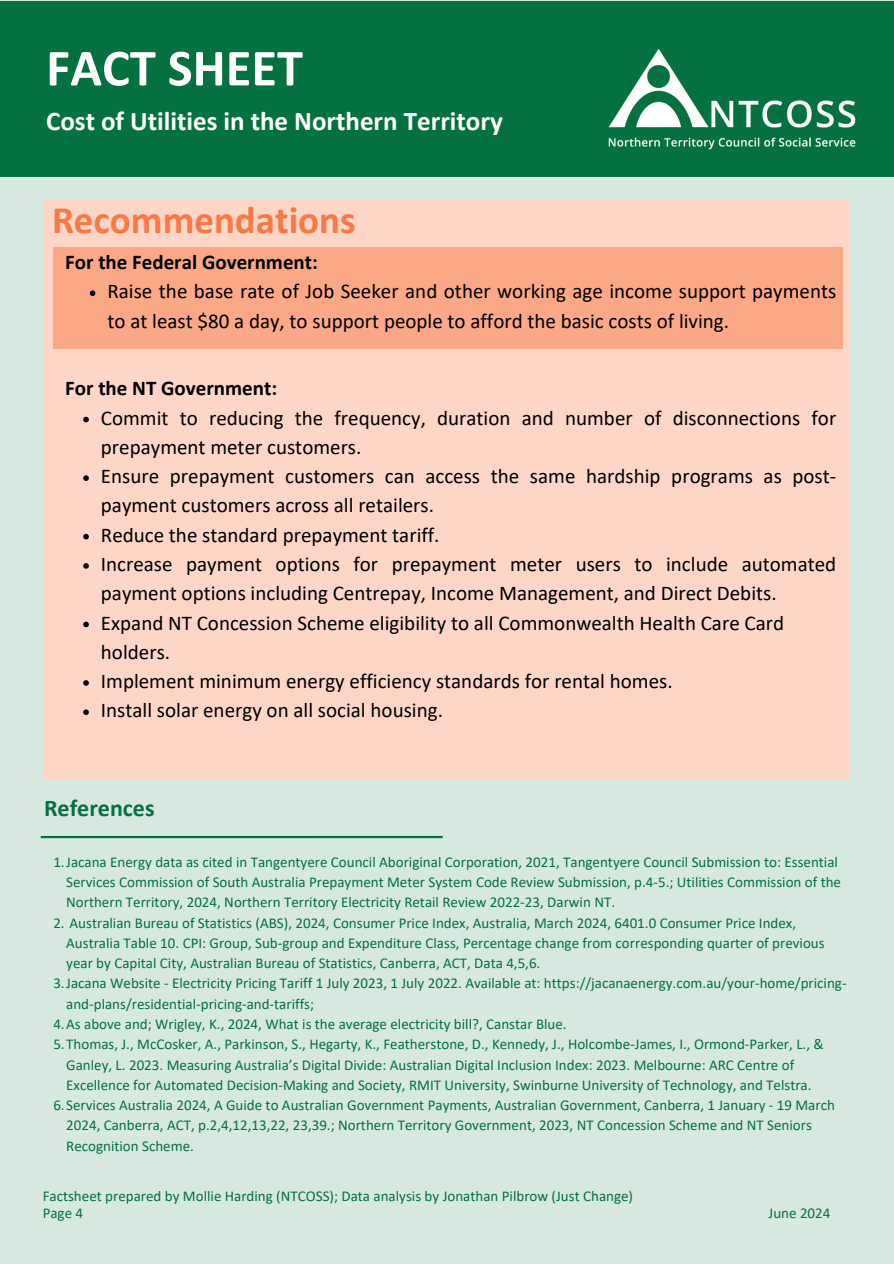
<style>
.page{position:relative;width:894px;height:1264px;background:#fff}
.page>*{position:absolute;margin:0;border:0;box-sizing:border-box;transform-origin:0 0}
.t1{font:700 52.5px "Calibri";color:#fff}
.t2{font:700 39px "Calibri";color:#fa7845}
.t3{font:700 27px "Calibri";color:#fff}
.t4{font:700 24px "Calibri";color:#057141}
.t5{font:21px/29.2px "Calibri";color:#000}
.t6{font:700 21px "Calibri";color:#000}
.t7{font:15px/20.2px "Calibri";color:#057141}
</style>
<div class="page">
<div style="left:0;top:0;width:893px;height:1263px;background:#d7e8e1"></div>
<div style="left:43px;top:199px;width:806px;height:580px;background:#fdd6c7"></div>
<div style="left:53px;top:247px;width:789px;height:101px;background:#fba887"></div>
<div style="left:0;top:2px;width:893px;height:175px;background:#057141"></div>
<img style="left:608px;top:49px;width:246px;height:100px">
<hr style="left:41px;top:836px;width:401px;height:2px;background:#057141">
<svg style="left:83px;top:417px;width:6px;height:5px"></svg>
<svg style="left:83px;top:475px;width:6px;height:6px"></svg>
<svg style="left:83px;top:534px;width:6px;height:5px"></svg>
<svg style="left:83px;top:563px;width:6px;height:5px"></svg>
<svg style="left:83px;top:621px;width:6px;height:6px"></svg>
<svg style="left:83px;top:680px;width:6px;height:5px"></svg>
<svg style="left:83px;top:709px;width:6px;height:6px"></svg>
<svg style="left:90px;top:290px;width:5px;height:6px"></svg>
<p class="t1" style="left:46px;top:46px;width:258px">FACT SHEET</p>
<p class="t3" style="left:46px;top:110px;width:458px">Cost of Utilities in the Northern Territory</p>
<p class="t2" style="left:52px;top:204px;width:305px">Recommendations</p>
<h4 class="t6" style="left:65px;top:253px;width:254px">For the Federal Government:</h4>
<p class="t5" style="left:107px;top:278px;width:730px">Raise the base rate of Job Seeker and other working age income support payments to at least $80 a day, to support people to afford the basic costs of living.</p>
<p class="t6" style="left:65px;top:379px;width:213px">For the NT Government:</p>
<p class="t5" style="left:101px;top:405px;width:736px">Commit to reducing the frequency, duration and number of disconnections for prepayment meter customers.</p>
<h3 class="t5" style="left:101px;top:463px;width:736px">Ensure prepayment customers can access the same hardship programs as post&shy;payment customers across all retailers.</h3>
<h2 class="t5" style="left:101px;top:522px;width:340px">Reduce the standard prepayment tariff.</h2>
<h5 class="t5" style="left:101px;top:551px;width:736px">Increase payment options for prepayment meter users to include automated payment options including Centrepay, Income Management, and Direct Debits.</h5>
<p class="t5" style="left:101px;top:609px;width:684px">Expand NT Concession Scheme eligibility to all Commonwealth Health Care Card holders.</p>
<h5 class="t5" style="left:101px;top:668px;width:573px">Implement minimum energy efficiency standards for rental homes.</h5>
<p class="t5" style="left:101px;top:697px;width:343px">Install solar energy on all social housing.</p>
<p class="t4" style="left:44px;top:798px;width:112px">References</p>
<p class="t7" style="left:66px;top:853px;width:776px;text-indent:-13px">1.Jacana Energy data as cited in Tangentyere Council Aboriginal Corporation, 2021, Tangentyere Council Submission to: Essential<br>Services Commission of South Australia Prepayment Meter System Code Review Submission, p.4-5.; Utilities Commission of the<br>Northern Territory, 2024, Northern Territory Electricity Retail Review 2022‑23, Darwin NT.</p>
<p class="t7" style="left:66px;top:913px;width:759px;text-indent:-13px">2. Australian Bureau of Statistics (ABS), 2024, Consumer Price Index, Australia, March 2024, 6401.0 Consumer Price Index,<br>Australia Table 10. CPI: Group, Sub-group and Expenditure Class, Percentage change from corresponding quarter of previous year by Capital City, Australian Bureau of Statistics, Canberra, ACT, Data 4,5,6.</p>
<p class="t7" style="left:66px;top:974px;width:781px;text-indent:-13px">3.Jacana Website - Electricity Pricing Tariff 1 July 2023, 1 July 2022. Available at: https://jacanaenergy.com.au/your-home/pricing&shy;and-plans/residential-pricing-and-tariffs;</p>
<p class="t7" style="left:53px;top:1015px;width:514px">4.As above and; Wrigley, K., 2024, What is the average electricity bill?, Canstar Blue.</p>
<p class="t7" style="left:66px;top:1035px;width:758px;text-indent:-13px">5.Thomas, J., McCosker, A., Parkinson, S., Hegarty, K., Featherstone, D., Kennedy, J., Holcombe-James, I., Ormond-Parker, L., &amp;<br>Ganley, L. 2023. Measuring Australia’s Digital Divide: Australian Digital Inclusion Index: 2023. Melbourne: ARC Centre of<br>Excellence for Automated Decision-Making and Society, RMIT University, Swinburne University of Technology, and Telstra.</p>
<p class="t7" style="left:66px;top:1096px;width:770px;text-indent:-13px">6.Services Australia 2024, A Guide to Australian Government Payments, Australian Government, Canberra, 1 January - 19 March<br>2024, Canberra, ACT, p.2,4,12,13,22, 23,39.; Northern Territory Government, 2023, NT Concession Scheme and NT Seniors<br>Recognition Scheme.</p>
<p class="t7" style="left:43px;top:1187px;width:592px">Factsheet prepared by Mollie Harding (NTCOSS); Data analysis by Jonathan Pilbrow (Just Change)</p>
<p class="t7" style="left:43px;top:1204px;width:42px">Page 4</p>
<p class="t7" style="left:768px;top:1204px;width:63px">June 2024</p>
</div>
